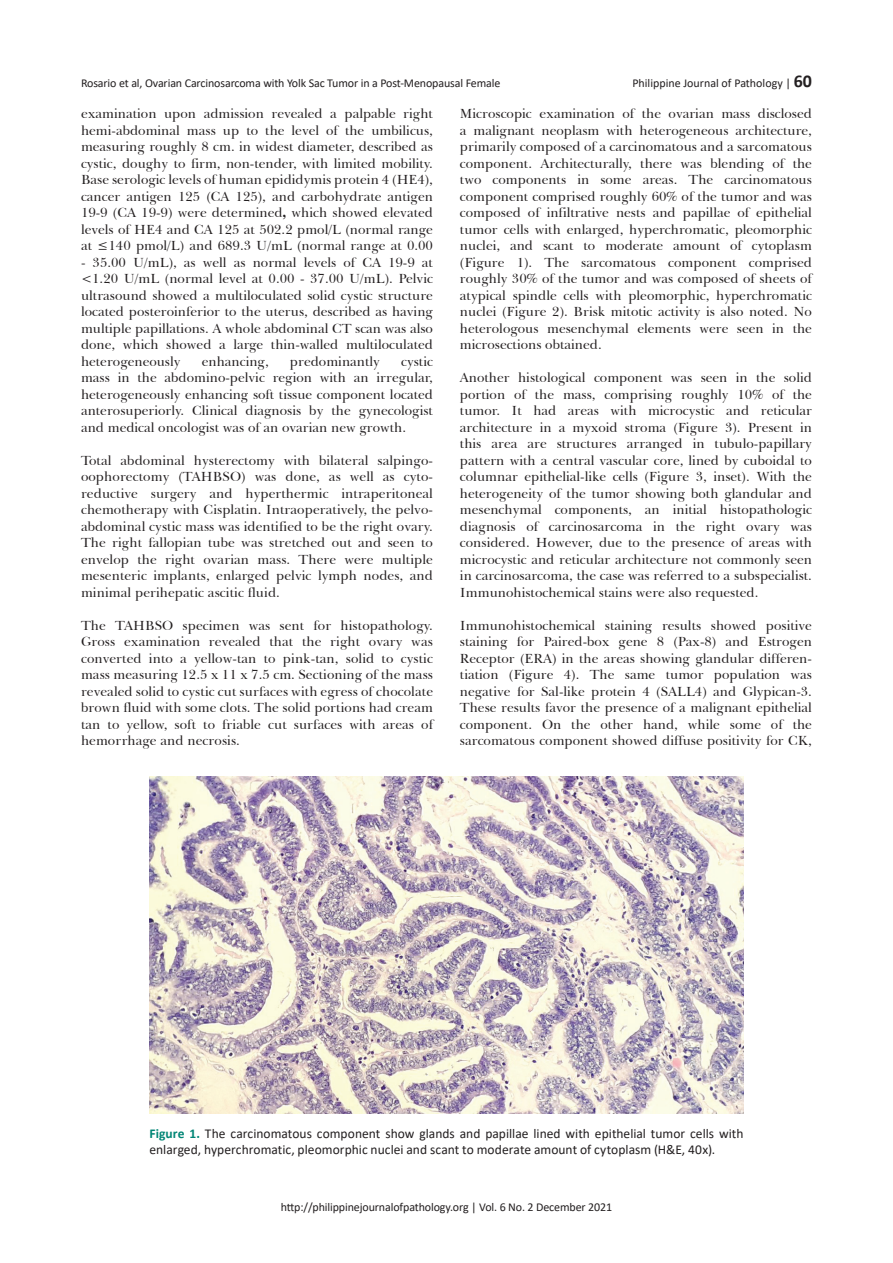
<style>
.page{position:relative;width:893px;height:1263px;background:#fff}
.page>*{position:absolute;margin:0;border:0;box-sizing:border-box;transform-origin:0 0}
.t1{font:13.5px/16.5px "Baskerville BT";color:#231f20;text-align:justify}
.t2{font:13.5px/16.5px "Calibri";color:#231f20}
.t3{font:12px "Calibri";letter-spacing:-.01em;color:#231f20}
.s1{font-weight:700;font-size:18px}
.s2{font-weight:700}
.s3{font-weight:700;color:#008575}
</style>
<div class="page">
<img style="left:149px;top:776px;width:594px;height:338px">
<p class="t3" style="left:81px;top:75px;width:421px">Rosario et al, Ovarian Carcinosarcoma with Yolk Sac Tumor in a Post-Menopausal Female</p>
<p class="t3" style="left:632px;top:75px;width:181px">Philippine Journal of Pathology | <span class="s1">60</span></p>
<p class="t1" style="left:81px;top:105px;width:353px">examination upon admission revealed a palpable right hemi-abdominal mass up to the level of the umbilicus, measuring roughly 8 cm. in widest diameter, described as cystic, doughy to firm, non-tender, with limited mobility.<br>Base serologic levels of human epididymis protein 4 (HE4), cancer antigen 125 (CA 125), and carbohydrate antigen 19-9 (CA 19-9) were determined<span class="s2">,</span> which showed elevated levels of HE4 and CA 125 at 502.2 pmol/L (normal range at ≤140 pmol/L) and 689.3 U/mL (normal range at 0.00</p>
<p class="t1" style="left:81px;top:254px;width:353px">- 35.00 U/mL), as well as normal levels of CA 19-9 at &lt;1.20 U/mL (normal level at 0.00 - 37.00 U/mL). Pelvic ultrasound showed a multiloculated solid cystic structure located posteroinferior to the uterus, described as having multiple papillations. A whole abdominal CT scan was also done, which showed a large thin-walled multiloculated heterogeneously</p>
<p class="t1" style="left:202px;top:353px;width:68px">enhancing,</p>
<p class="t1" style="left:290px;top:353px;width:91px">predominantly</p>
<p class="t1" style="left:81px;top:353px;width:353px;text-indent:320px">cystic mass in the abdomino-pelvic region with an irregular, heterogeneously enhancing soft tissue component located anterosuperiorly. Clinical diagnosis by the gynecologist and medical oncologist was of an ovarian new growth.</p>
<p class="t1" style="left:81px;top:452px;width:354px">Total abdominal hysterectomy with bilateral salpingo&shy;oophorectomy (TAHBSO) was done, as well as cyto&shy;reductive surgery and hyperthermic intraperitoneal chemotherapy with Cisplatin. Intraoperatively, the pelvo&shy;abdominal cystic mass was identified to be the right ovary.<br>The right fallopian tube was stretched out and seen to envelop the right ovarian mass. There were multiple mesenteric implants, enlarged pelvic lymph nodes, and minimal perihepatic ascitic fluid.</p>
<p class="t1" style="left:81px;top:617px;width:354px">The TAHBSO specimen was sent for histopathology.<br>Gross examination revealed that the right ovary was converted into a yellow-tan to pink-tan, solid to cystic mass measuring 12.5 x 11 x 7.5 cm. Sectioning of the mass revealed solid to cystic cut surfaces with egress of chocolate brown fluid with some clots. The solid portions had cream tan to yellow, soft to friable cut surfaces with areas of hemorrhage and necrosis.</p>
<p class="t1" style="left:460px;top:105px;width:354px">Microscopic examination of the ovarian mass disclosed a malignant neoplasm with heterogeneous architecture, primarily composed of a carcinomatous and a sarcomatous component. Architecturally, there was blending of the two components in some areas. The carcinomatous component comprised roughly 60% of the tumor and was composed of infiltrative nests and papillae of epithelial tumor cells with enlarged, hyperchromatic, pleomorphic nuclei, and scant to moderate amount of cytoplasm (Figure 1). The sarcomatous component comprised roughly 30% of the tumor and was composed of sheets of atypical spindle cells with pleomorphic, hyperchromatic nuclei (Figure 2). Brisk mitotic activity is also noted. No heterologous mesenchymal elements were seen in the microsections obtained.</p>
<p class="t1" style="left:460px;top:369px;width:354px">Another histological component was seen in the solid portion of the mass, comprising roughly 10% of the tumor. It had areas with microcystic and reticular architecture in a myxoid stroma (Figure 3). Present in this area are structures arranged in tubulo-papillary pattern with a central vascular core, lined by cuboidal to columnar epithelial-like cells (Figure 3, inset). With the heterogeneity of the tumor showing both glandular and mesenchymal components, an initial histopathologic diagnosis of carcinosarcoma in the right ovary was considered. However, due to the presence of areas with microcystic and reticular architecture not commonly seen in carcinosarcoma, the case was referred to a subspecialist.<br>Immunohistochemical stains were also requested.</p>
<p class="t1" style="left:460px;top:617px;width:353px">Immunohistochemical staining results showed positive staining for Paired-box gene 8 (Pax-8) and Estrogen Receptor (ERA) in the areas showing glandular differen&shy;tiation (Figure 4). The same tumor population was negative for Sal-like protein 4 (SALL4) and Glypican-3.<br>These results favor the presence of a malignant epithelial component. On the other hand, while some of the sarcomatous component showed diffuse positivity for CK,</p>
<p class="t2" style="left:149px;top:1124px;width:596px"><span class="s3">Figure 1.</span> The carcinomatous component show glands and papillae lined with epithelial tumor cells with enlarged, hyperchromatic, pleomorphic nuclei and scant to moderate amount of cytoplasm (H&amp;E, 40x).</p>
<p class="t3" style="left:281px;top:1198px;width:333px">http://philippinejournalofpathology.org | Vol. 6 No. 2 December 2021</p>
</div>
